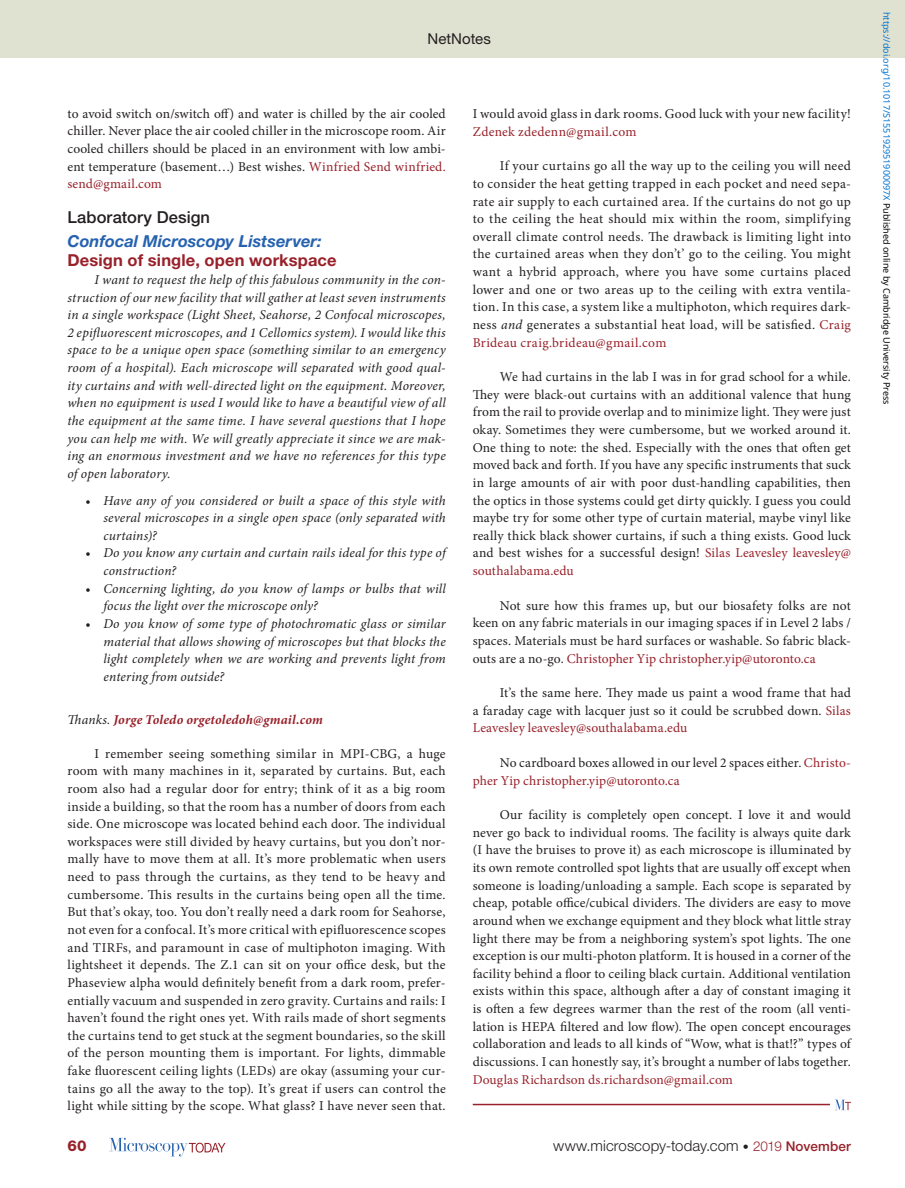
<style>
.page{position:relative;width:905px;height:1188px;background:#fff}
.page>*{position:absolute;margin:0;border:0;box-sizing:border-box;transform-origin:0 0}
.t1{font:italic 700 16.5px "Helvetica Neue LT Std";letter-spacing:.005em;color:#2662af}
.t2{font:700 16.5px "Helvetica Neue LT Std";letter-spacing:.01em;color:#98212a}
.t3{font:500 16.5px "Helvetica Neue LT Std";letter-spacing:.005em;color:#231f20}
.t4{font:300 15px "Helvetica Neue LT Std";letter-spacing:.005em;color:#231f20}
.t5{font:15px "Helvetica Neue LT Std";letter-spacing:.005em;color:#231f20}
.t6{font:800 15px "Helvetica Neue LT Std";color:#98212a}
.t7{font:13.5px/17.7px "Minion Pro";letter-spacing:.01em;color:#231f20;text-align:justify}
.t8{font:italic 13.5px/17.7px "Minion Pro";letter-spacing:.01em;color:#231f20;text-align:justify}
.t9{font:13.5px "Minion Pro";letter-spacing:.015em;color:#98212a}
.t10{font:italic 700 13.5px "Minion Pro";letter-spacing:.01em;color:#98212a}
.t11{font:9px "Noto Sans";color:#0172cf}
.s1{color:#98212a}
.s2{font-style:normal}
.s3{font-weight:400;color:#231f20}
.s4{font-style:italic}
.s5{font-size:12px}
.s6{font-size:13.5px;color:#98212a}
.s7{font-weight:500;font-size:13.5px;color:#98212a}
.s8{color:#000}
</style>
<div class="page">
<div style="left:0;top:0;width:904px;height:58px;background:#e0e2d1"></div>
<svg style="left:109px;top:1138px;width:116px;height:18px"></svg>
<hr style="left:473px;top:1104px;width:357px;height:1px;background:#98212a">
<svg style="left:835px;top:1100px;width:15px;height:10px"></svg>
<p class="t5" style="left:427px;top:30px;width:65px">NetNotes</p>
<p class="t7" style="left:68px;top:105px;width:380px">to avoid switch on/switch off) and water is chilled by the air cooled chiller. Never place the air cooled chiller in the microscope room. Air cooled chillers should be placed in an environment with low ambi&shy;ent temperature (basement…) Best wishes. <span class="s1">Winfried Send winfried. send@gmail.com</span></p>
<p class="t3" style="left:68px;top:207px;width:144px">Laboratory Design</p>
<p class="t1" style="left:68px;top:231px;width:256px">Confocal Microscopy Listserver:</p>
<p class="t2" style="left:68px;top:250px;width:271px">Design of single, open workspace</p>
<p class="t8" style="left:68px;top:271px;width:380px;text-indent:27px">I want to request the help of this fabulous community in the con&shy;struction of our new facility that will gather at least seven instruments in a single workspace (Light Sheet, Seahorse, 2 Confocal microscopes, 2 epifluorescent microscopes, and 1 Cellomics system). I would like this space to be a unique open space (something similar to an emergency room of a hospital). Each microscope will separated with good qual&shy;ity curtains and with well-directed light on the equipment. Moreover, when no equipment is used I would like to have a beautiful view of all the equipment at the same time. I have several questions that I hope you can help me with. We will greatly appreciate it since we are mak&shy;ing an enormous investment and we have no references for this type of open laboratory.</p>
<p class="t8" style="left:103px;top:491px;width:344px;text-indent:-18px"><span class="s2">•</span> Have any of you considered or built a space of this style with several microscopes in a single open space (only separated with curtains)?</p>
<p class="t8" style="left:103px;top:544px;width:343px;text-indent:-18px"><span class="s2">•</span> Do you know any curtain and curtain rails ideal for this type of construction?</p>
<p class="t8" style="left:103px;top:579px;width:344px;text-indent:-18px"><span class="s2">•</span> Concerning lighting, do you know of lamps or bulbs that will focus the light over the microscope only?</p>
<p class="t8" style="left:103px;top:615px;width:344px;text-indent:-18px"><span class="s2">•</span> Do you know of some type of photochromatic glass or similar material that allows showing of microscopes but that blocks the light completely when we are working and prevents light from entering from outside?</p>
<p class="t10" style="left:67px;top:710px;width:257px"><span class="s3">Thanks.</span> Jorge Toledo orgetoledoh@gmail.com</p>
<p class="t7" style="left:67px;top:745px;width:380px;text-indent:27px">I remember seeing something similar in MPI-CBG, a huge room with many machines in it, separated by curtains. But, each room also had a regular door for entry; think of it as a big room inside a building, so that the room has a number of doors from each side. One microscope was located behind each door. The individual workspaces were still divided by heavy curtains, but you don’t nor&shy;mally have to move them at all. It’s more problematic when users need to pass through the curtains, as they tend to be heavy and cumbersome. This results in the curtains being open all the time.<br>But that’s okay, too. You don’t really need a dark room for Seahorse, not even for a confocal. It’s more critical with epifluorescence scopes and TIRFs, and paramount in case of multiphoton imaging. With lightsheet it depends. The Z.1 can sit on your office desk, but the Phaseview alpha would definitely benefit from a dark room, prefer&shy;entially vacuum and suspended in zero gravity. Curtains and rails: I haven’t found the right ones yet. With rails made of short segments the curtains tend to get stuck at the segment boundaries, so the skill of the person mounting them is important. For lights, dimmable fake fluorescent ceiling lights (LEDs) are okay (assuming your cur&shy;tains go all the away to the top). It’s great if users can control the light while sitting by the scope. What glass? I have never seen that.</p>
<p class="t7" style="left:472px;top:105px;width:379px">I would avoid glass in dark rooms. Good luck with your new facility!</p>
<p class="t9" style="left:472px;top:122px;width:165px">Zdenek zdedenn@gmail.com</p>
<p class="t7" style="left:472px;top:157px;width:380px;text-indent:27px">If your curtains go all the way up to the ceiling you will need to consider the heat getting trapped in each pocket and need sepa&shy;rate air supply to each curtained area. If the curtains do not go up to the ceiling the heat should mix within the room, simplifying overall climate control needs. The drawback is limiting light into the curtained areas when they don’t’ go to the ceiling. You might want a hybrid approach, where you have some curtains placed lower and one or two areas up to the ceiling with extra ventila&shy;tion. In this case, a system like a multiphoton, which requires dark&shy;ness <span class="s4">and</span> generates a substantial heat load, will be satisfied. <span class="s1">Craig Brideau craig.brideau@gmail.com</span></p>
<p class="t7" style="left:472px;top:368px;width:380px;text-indent:27px">We had curtains in the lab I was in for grad school for a while.<br>They were black-out curtains with an additional valence that hung from the rail to provide overlap and to minimize light. They were just okay. Sometimes they were cumbersome, but we worked around it.<br>One thing to note: the shed. Especially with the ones that often get moved back and forth. If you have any specific instruments that suck in large amounts of air with poor dust-handling capabilities, then the optics in those systems could get dirty quickly. I guess you could maybe try for some other type of curtain material, maybe vinyl like really thick black shower curtains, if such a thing exists. Good luck and best wishes for a successful design! <span class="s1">Silas Leavesley leavesley@ southalabama.edu</span></p>
<p class="t7" style="left:472px;top:597px;width:380px;text-indent:27px">Not sure how this frames up, but our biosafety folks are not keen on any fabric materials in our imaging spaces if in Level 2 labs / spaces. Materials must be hard surfaces or washable. So fabric black&shy;outs are a no-go. <span class="s1">Christopher Yip christopher.yip@utoronto.ca</span></p>
<p class="t7" style="left:472px;top:684px;width:380px;text-indent:27px">It’s the same here. They made us paint a wood frame that had a faraday cage with lacquer just so it could be scrubbed down. <span class="s1">Silas Leavesley leavesley@southalabama.edu</span></p>
<p class="t7" style="left:472px;top:754px;width:380px;text-indent:27px">No cardboard boxes allowed in our level 2 spaces either. <span class="s1">Christo&shy;pher Yip christopher.yip@utoronto.ca</span></p>
<p class="t7" style="left:472px;top:806px;width:380px;text-indent:27px">Our facility is completely open concept. I love it and would never go back to individual rooms. The facility is always quite dark (I have the bruises to prove it) as each microscope is illuminated by its own remote controlled spot lights that are usually off except when someone is loading/unloading a sample. Each scope is separated by cheap, potable office/cubical dividers. The dividers are easy to move around when we exchange equipment and they block what little stray light there may be from a neighboring system’s spot lights. The one exception is our multi-photon platform. It is housed in a corner of the facility behind a floor to ceiling black curtain. Additional ventilation exists within this space, although after a day of constant imaging it is often a few degrees warmer than the rest of the room (all venti&shy;lation is HEPA filtered and low flow). The open concept encourages collaboration and leads to all kinds of “Wow, what is that!?” types of discussions. I can honestly say, it’s brought a number of labs together.</p>
<p class="t9" style="left:472px;top:1070px;width:262px">Douglas Richardson ds.richardson@gmail.com</p>
<p class="t6" style="left:67px;top:1137px;width:21px">60</p>
<p class="t4" style="left:553px;top:1137px;width:299px">www.microscopy-today.com <span class="s5">•</span> <span class="s6">2019</span> <span class="s7">November</span></p>
<p class="t11" style="left:893px;top:12px;width:395px;rotate:90deg">https://doi.org/10.1017/S155192951900097X <span class="s8">Published online by Cambridge University Press</span></p>
</div>
